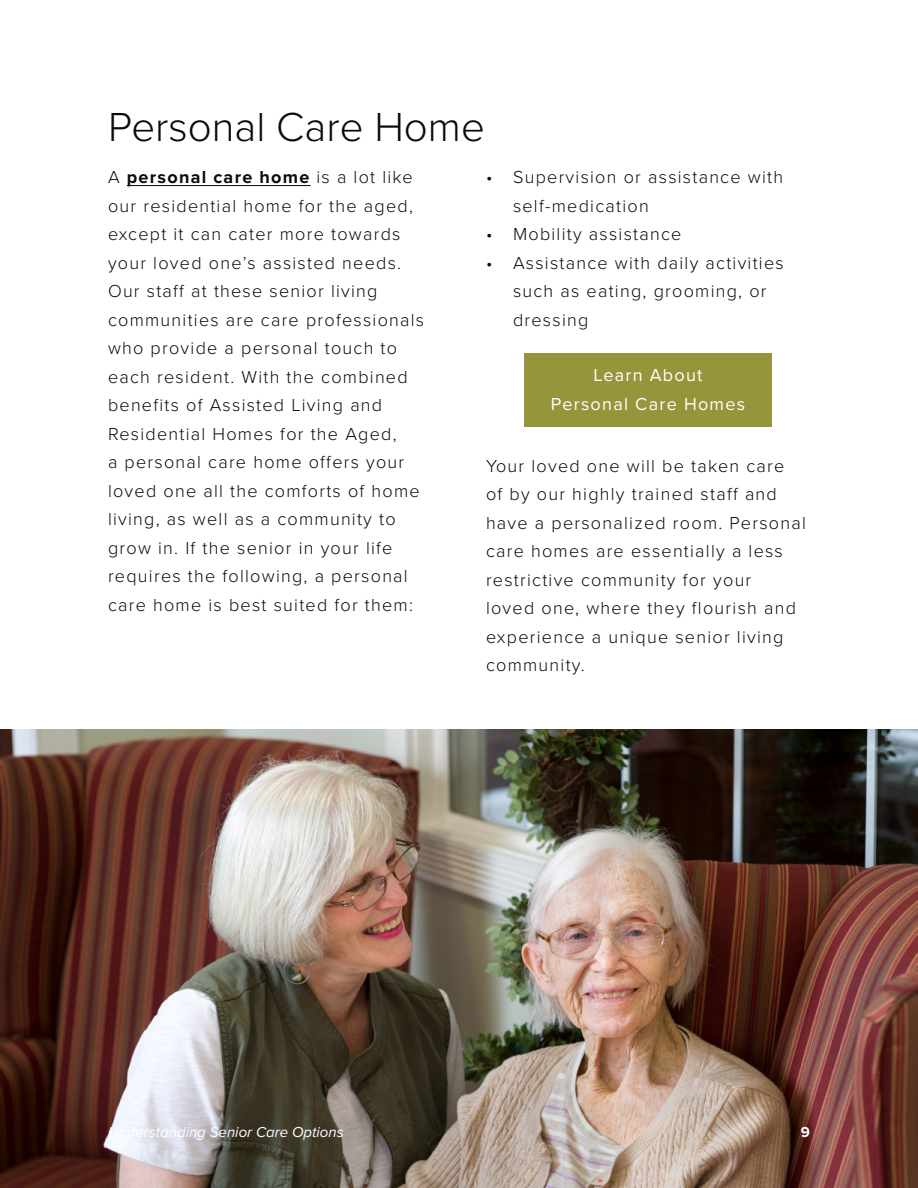
<style>
.page{position:relative;width:918px;height:1188px;background:#fff}
.page>*{position:absolute;margin:0;border:0;box-sizing:border-box;transform-origin:0 0}
.t1{font:300 42px "Proxima Nova";color:#0a0b09}
.t2{font:300 18px/28.5px "Proxima Nova";letter-spacing:.07em;color:#0a0b09}
.t3{font:18px/28.5px "Proxima Nova";letter-spacing:.07em;color:#fff;text-align:center}
.t4{font:italic 15px "Proxima Nova";color:#fff}
.t5{font:700 15px "Proxima Nova";color:#fff}
.s1{font-weight:700}
</style>
<div class="page">
<hr style="left:127px;top:185px;width:184px;height:1px;background:#0a0b09">
<div style="left:524px;top:353px;width:248px;height:74px;background:#97953b"></div>
<img style="left:0;top:729px;width:918px;height:459px">
<h1 class="t1" style="left:108px;top:96px;width:378px">Personal Care Home</h1>
<p class="t2" style="left:108px;top:162px;width:318px">A <span class="s1">personal care home</span> is a lot like our residential home for the aged, except it can cater more towards your loved one’s assisted needs.<br>Our staff at these senior living communities are care professionals who provide a personal touch to each resident. With the combined benefits of Assisted Living and<br>Residential Homes for the Aged,<br>a personal care home offers your loved one all the comforts of home living, as well as a community to grow in. If the senior in your life requires the following, a personal care home is best suited for them:</p>
<p class="t2" style="left:513px;top:162px;width:272px;text-indent:-27px">• Supervision or assistance with self-medication</p>
<p class="t2" style="left:486px;top:219px;width:197px">• Mobility assistance</p>
<p class="t2" style="left:513px;top:247px;width:272px;text-indent:-27px">• Assistance with daily activities such as eating, grooming, or dressing</p>
<p class="t3" style="left:551px;top:361px;width:196px">Learn About<br>Personal Care Homes</p>
<p class="t2" style="left:486px;top:451px;width:321px">Your loved one will be taken care<br>of by our highly trained staff and have a personalized room. Personal care homes are essentially a less restrictive community for your<br>loved one, where they flourish and experience a unique senior living community.</p>
<p class="t4" style="left:108px;top:1123px;width:237px">Understanding Senior Care Options</p>
<p class="t5" style="left:801px;top:1123px;width:11px">9</p>
</div>
